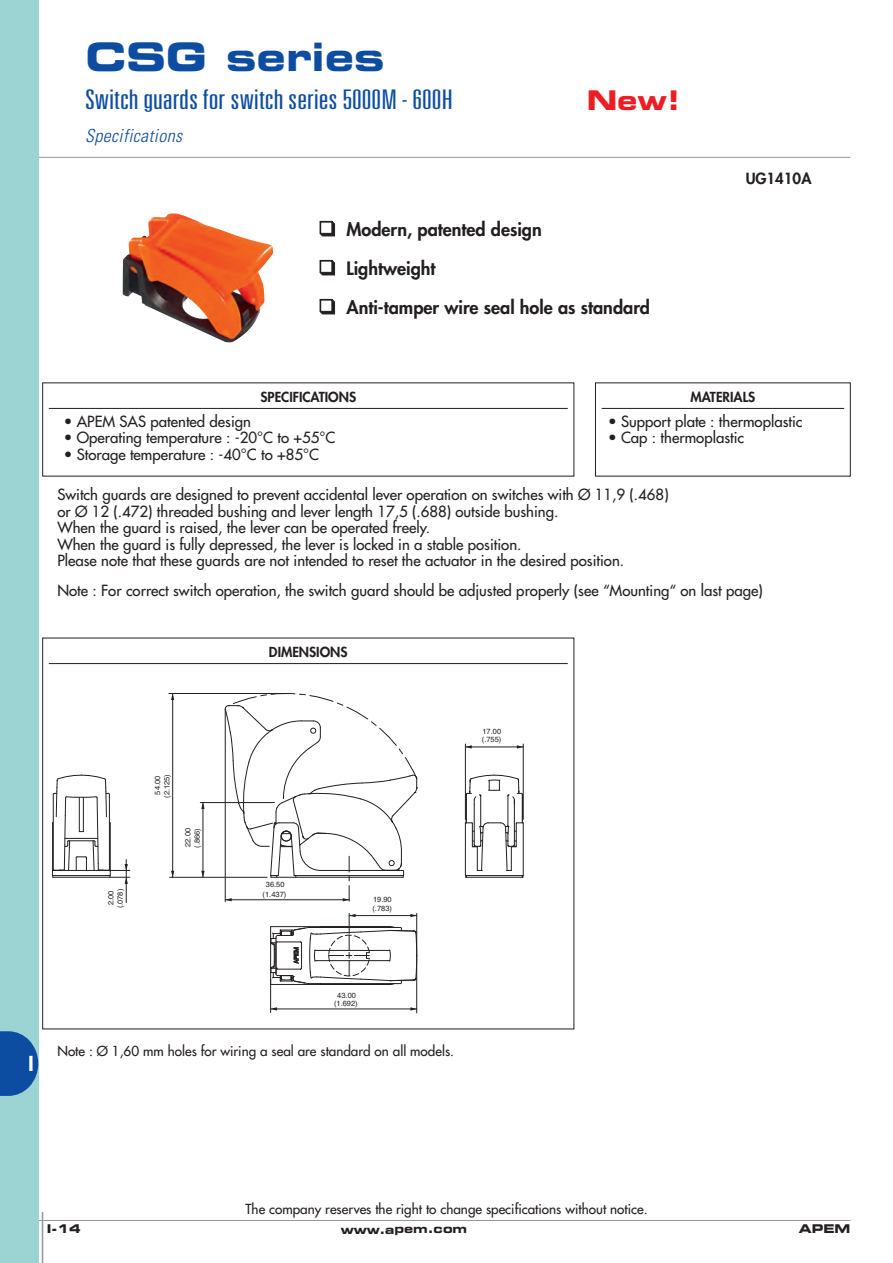
<style>
.page{position:relative;width:893px;height:1263px;background:#fff}
.page>*{position:absolute;margin:0;border:0;box-sizing:border-box;transform-origin:0 0}
.t1{font:700 expanded 39px "Square 721 BT";color:#0d4da1}
.t2{font:300 ultra-condensed 27px "Univers";color:#0d4da1;scale:1.3 1}
.t3{font:700 expanded 27px "Square 721 BT";color:#ee1d23}
.t4{font:700 condensed 21px "Univers";color:#fff}
.t5{font:800 18px "Futura";color:#231f20}
.t6{font:italic 300 condensed 18px "Univers";letter-spacing:.02em;color:#0d4da1}
.t7{font:15px/16.5px "Futura";color:#231f20}
.t8{font:800 15px "Futura";color:#231f20}
.t9{font:13.5px "Futura";color:#231f20}
.t10{font:800 13.5px "Futura";color:#231f20}
.t11{font:700 expanded 12px "Square 721 BT";color:#231f20}
.t12{font:7.5px/9.3px "Helvetica";color:#231f20}
</style>
<div class="page">
<hr style="left:0;top:1220px;width:850px;height:1px;background:#939598">
<hr style="left:42px;top:1212px;width:1px;height:51px;background:#939598">
<hr style="left:38px;top:157px;width:812px;height:1px;background:#939598">
<div style="left:0;top:0;width:38px;height:1263px;background:#9cd3d3"></div>
<svg style="left:0;top:1031px;width:38px;height:65px"></svg>
<hr style="left:49px;top:408px;width:519px;height:1px;background:#231f20">
<hr style="left:602px;top:408px;width:242px;height:1px;background:#231f20">
<hr style="left:49px;top:663px;width:519px;height:1px;background:#231f20">
<img style="left:123px;top:213px;width:150px;height:130px">
<hr style="left:466px;top:877px;width:57px;height:1px;background:#231f20">
<svg style="left:465px;top:775px;width:59px;height:102px"></svg>
<hr style="left:170px;top:877px;width:97px;height:1px;background:#231f20">
<hr style="left:200px;top:802px;width:74px;height:1px;background:#231f20">
<hr style="left:203px;top:802px;width:1px;height:75px;background:#231f20">
<hr style="left:465px;top:744px;width:1px;height:75px;background:#231f20">
<hr style="left:523px;top:744px;width:1px;height:75px;background:#231f20">
<hr style="left:466px;top:747px;width:57px;height:1px;background:#231f20">
<hr style="left:169px;top:693px;width:119px;height:1px;background:#231f20">
<hr style="left:172px;top:693px;width:1px;height:184px;background:#231f20">
<hr style="left:126px;top:859px;width:1px;height:44px;background:#231f20">
<hr style="left:225px;top:709px;width:1px;height:193px;background:#231f20">
<svg style="left:517px;top:745px;width:6px;height:3px"></svg>
<svg style="left:225px;top:693px;width:193px;height:208px"></svg>
<svg style="left:465px;top:745px;width:7px;height:3px"></svg>
<svg style="left:270px;top:913px;width:147px;height:100px"></svg>
<svg style="left:171px;top:871px;width:3px;height:6px"></svg>
<svg style="left:201px;top:871px;width:4px;height:6px"></svg>
<svg style="left:52px;top:775px;width:78px;height:109px"></svg>
<svg style="left:201px;top:802px;width:4px;height:7px"></svg>
<h1 class="t1" style="left:85px;top:43px;width:301px">CSG series</h1>
<h2 class="t2" style="left:85px;top:89px;width:285px">Switch guards for switch series 5000M - 600H</h2>
<p class="t6" style="left:85px;top:129px;width:99px">Specifications</p>
<h2 class="t3" style="left:587px;top:90px;width:95px">New!</h2>
<p class="t5" style="left:319px;top:221px;width:224px">❑ Modern, patented design</p>
<p class="t5" style="left:319px;top:260px;width:118px">❑ Lightweight</p>
<p class="t5" style="left:319px;top:299px;width:332px">❑ Anti-tamper wire seal hole as standard</p>
<p class="t8" style="left:746px;top:172px;width:67px">UG1410A</p>
<p class="t10" style="left:260px;top:390px;width:97px">SPECIFICATIONS</p>
<p class="t7" style="left:64px;top:414px;width:189px">• APEM SAS patented design</p>
<p class="t7" style="left:64px;top:431px;width:273px">• Operating temperature : -20°C to +55°C</p>
<p class="t7" style="left:64px;top:447px;width:257px">• Storage temperature : -40°C to +85°C</p>
<p class="t10" style="left:691px;top:390px;width:66px">MATERIALS</p>
<p class="t7" style="left:608px;top:414px;width:196px">• Support plate : thermoplastic</p>
<p class="t7" style="left:608px;top:431px;width:138px">• Cap : thermoplastic</p>
<p class="t7" style="left:57px;top:488px;width:613px">Switch guards are designed to prevent accidental lever operation on switches with Ø 11,9 (.468) or Ø 12 (.472) threaded bushing and lever length 17,5 (.688) outside bushing.<br>When the guard is raised, the lever can be operated freely.<br>When the guard is fully depressed, the lever is locked in a stable position.<br>Please note that these guards are not intended to reset the actuator in the desired position.</p>
<p class="t7" style="left:57px;top:583px;width:707px">Note : For correct switch operation, the switch guard should be adjusted properly (see “Mounting“ on last page)</p>
<p class="t12" style="left:153px;top:798px;width:25px;text-align:center;rotate:-90deg">54.00 (2.125)</p>
<p class="t12" style="left:183px;top:848px;width:21px;rotate:-90deg">22.00 (.866)</p>
<p class="t10" style="left:269px;top:646px;width:80px">DIMENSIONS</p>
<p class="t12" style="left:263px;top:879px;width:25px;line-height:10.2px;text-align:center">36.50 (1.437)</p>
<p class="t12" style="left:116px;top:908px;width:21px;rotate:-90deg">(.078)</p>
<p class="t12" style="left:107px;top:905px;width:16px;rotate:-90deg">2.00</p>
<p class="t12" style="left:372px;top:896px;width:21px;line-height:8.2px">19.90 (.783)</p>
<p class="t12" style="left:482px;top:727px;width:20px">17.00</p>
<p class="t12" style="left:482px;top:735px;width:21px">(.755)</p>
<h3 class="t4" style="left:28px;top:1056px;width:7px">I</h3>
<p class="t12" style="left:337px;top:991px;width:20px">43.00</p>
<p class="t12" style="left:334px;top:999px;width:25px">(1.692)</p>
<p class="t9" style="left:57px;top:1044px;width:398px">Note : Ø 1,60 mm holes for wiring a seal are standard on all models.</p>
<p class="t9" style="left:245px;top:1202px;width:404px">The company reserves the right to change specifications without notice.</p>
<p class="t11" style="left:47px;top:1225px;width:36px">I-14</p>
<p class="t11" style="left:341px;top:1225px;width:128px">www.apem.com</p>
<p class="t11" style="left:799px;top:1225px;width:53px">APEM</p>
</div>
